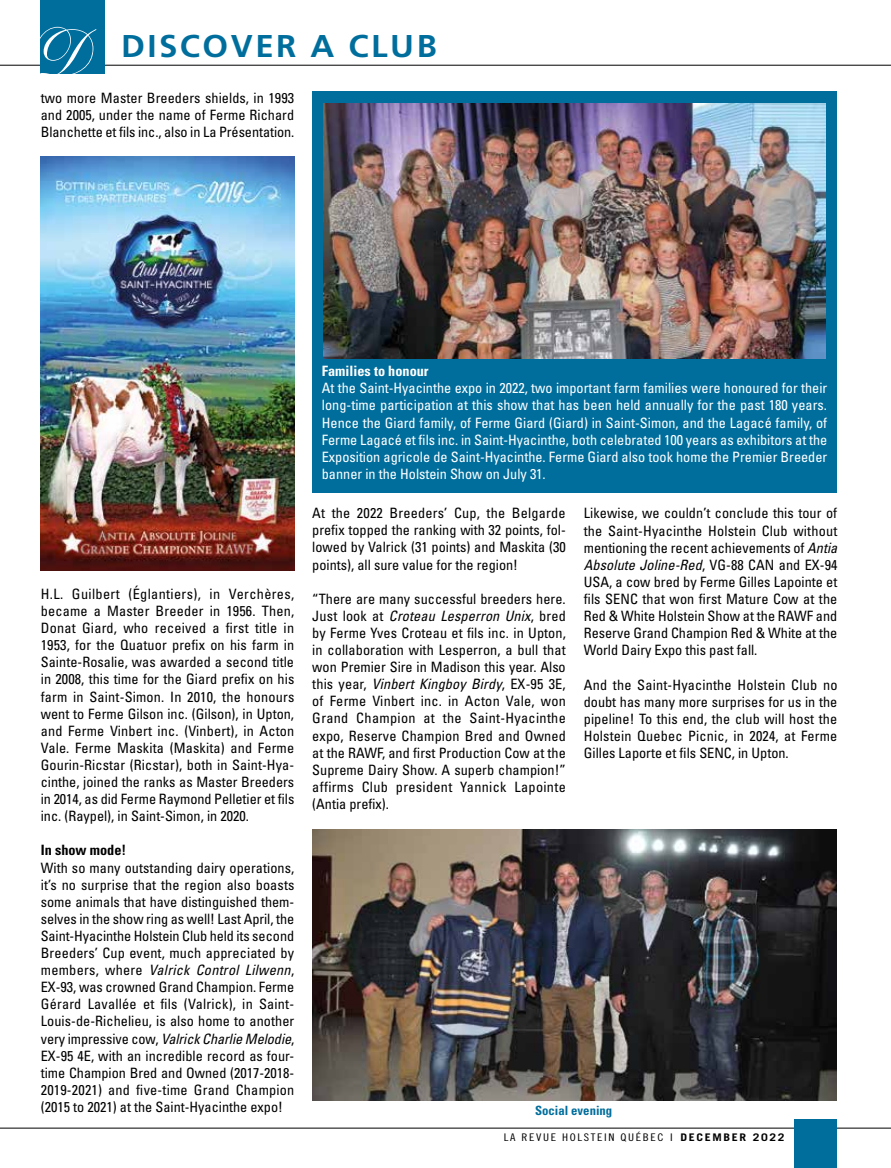
<style>
.page{position:relative;width:891px;height:1168px;background:#fff}
.page>*{position:absolute;margin:0;border:0;box-sizing:border-box;transform-origin:0 0}
.t1{font:700 31.5px "Frutiger";letter-spacing:.075em;color:#006e9d;scale:1.05 1}
.t2{font:condensed 14.25px/17.1px "Univers";color:#000;text-align:justify}
.t3{font:condensed 14.25px/17.1px "Univers";color:#fff;text-align:justify}
.t4{font:700 condensed 14.25px "Univers";color:#fff}
.t5{font:700 condensed 14.25px "Univers";color:#000}
.t6{font:700 condensed 12.75px "Univers";color:#006e9d}
.t7{font:10.5px "Trade Gothic Cond Eighteen";letter-spacing:.135em;color:#000;scale:1.15 1}
.s1{font-family:"Shelley Allegro Script";font-weight:400;font-size:67.05px;color:#fff}
.s2{font-style:italic}
.s3{font-family:"Trade Gothic"}
.s4{font-family:"Trade Gothic";font-weight:700}
</style>
<div class="page">
<hr style="left:0;top:1128px;width:891px;height:1px;background:#000">
<div style="left:794px;top:1119px;width:43px;height:49px;background:#006e9d"></div>
<hr style="left:0;top:65px;width:891px;height:1px;background:#000">
<div style="left:40px;top:0;width:65px;height:74px;background:#006e9d"></div>
<div style="left:312px;top:91px;width:525px;height:402px;background:#006e9d"></div>
<img style="left:323px;top:103px;width:503px;height:255px">
<img style="left:40px;top:156px;width:254px;height:414px">
<img style="left:312px;top:829px;width:525px;height:271px">
<h1 class="t1" style="left:22px;top:28px;width:396px"><span class="s1">D</span> DISCOVER A CLUB</h1>
<p class="t2" style="left:41px;top:89px;width:255px">two more Master Breeders shields, in 1993 and 2005, under the name of Ferme Richard Blanchette et fils inc., also in La Présentation.</p>
<p class="t2" style="left:41px;top:585px;width:255px">H.L. Guilbert (Églantiers), in Verchères, became a Master Breeder in 1956. Then, Donat Giard, who received a first title in 1953, for the Quatuor prefix on his farm in Sainte-Rosalie, was awarded a second title in 2008, this time for the Giard prefix on his farm in Saint-Simon. In 2010, the honours went to Ferme Gilson inc. (Gilson), in Upton, and Ferme Vinbert inc. (Vinbert), in Acton Vale. Ferme Maskita (Maskita) and Ferme Gourin-Ricstar (Ricstar), both in Saint-Hya&shy;cinthe, joined the ranks as Master Breeders in 2014, as did Ferme Raymond Pelletier et fils inc. (Raypel), in Saint-Simon, in 2020.</p>
<p class="t5" style="left:41px;top:841px;width:87px">In show mode!</p>
<p class="t2" style="left:41px;top:858px;width:255px">With so many outstanding dairy operations, it’s no surprise that the region also boasts some animals that have distinguished them&shy;selves in the show ring as well! Last April, the Saint-Hyacinthe Holstein Club held its second Breeders’ Cup event, much appreciated by members, where <span class="s2">Valrick Control Lilwenn</span>, EX-93, was crowned Grand Champion. Ferme Gérard Lavallée et fils (Valrick), in Saint-Louis-de-Richelieu, is also home to another very impressive cow, <span class="s2">Valrick Charlie Melodie</span>, EX-95 4E, with an incredible record as four&shy;time Champion Bred and Owned (2017-2018- 2019-2021) and five-time Grand Champion (2015 to 2021) at the Saint-Hyacinthe expo!</p>
<p class="t4" style="left:322px;top:362px;width:108px">Families to honour</p>
<p class="t3" style="left:322px;top:379px;width:507px">At the Saint-Hyacinthe expo in 2022, two important farm families were honoured for their long-time participation at this show that has been held annually for the past 180 years.<br>Hence the Giard family, of Ferme Giard (Giard) in Saint-Simon, and the Lagacé family, of Ferme Lagacé et fils inc. in Saint-Hyacinthe, both celebrated 100 years as exhibitors at the Exposition agricole de Saint-Hyacinthe. Ferme Giard also took home the Premier Breeder banner in the Holstein Show on July 31.</p>
<p class="t2" style="left:312px;top:504px;width:255px">At the 2022 Breeders’ Cup, the Belgarde prefix topped the ranking with 32 points, fol&shy;lowed by Valrick (31 points) and Maskita (30 points), all sure value for the region!</p>
<p class="t2" style="left:312px;top:590px;width:255px">“There are many successful breeders here.<br>Just look at <span class="s2">Croteau Lesperron Unix</span>, bred by Ferme Yves Croteau et fils inc. in Upton, in collaboration with Lesperron, a bull that won Premier Sire in Madison this year. Also this year, <span class="s2">Vinbert Kingboy Birdy</span>, EX-95 3E, of Ferme Vinbert inc. in Acton Vale, won Grand Champion at the Saint-Hyacinthe expo, Reserve Champion Bred and Owned at the RAWF, and first Production Cow at the Supreme Dairy Show. A superb champion!” affirms Club president Yannick Lapointe (Antia prefix).</p>
<p class="t2" style="left:584px;top:504px;width:255px">Likewise, we couldn’t conclude this tour of the Saint-Hyacinthe Holstein Club without mentioning the recent achievements of <span class="s2">Antia Absolute Joline-Red</span>, VG-88 CAN and EX-94<br>USA, a cow bred by Ferme Gilles Lapointe et fils SENC that won first Mature Cow at the Red &amp; White Holstein Show at the RAWF and Reserve Grand Champion Red &amp; White at the World Dairy Expo this past fall.</p>
<p class="t2" style="left:584px;top:675px;width:255px">And the Saint-Hyacinthe Holstein Club no doubt has many more surprises for us in the pipeline! To this end, the club will host the Holstein Quebec Picnic, in 2024, at Ferme Gilles Laporte et fils SENC, in Upton.</p>
<p class="t6" style="left:535px;top:1102px;width:79px">Social evening</p>
<p class="t7" style="left:504px;top:1131px;width:245px">LA REVUE HOLSTEIN QUÉBEC <span class="s3">I</span> <span class="s4">DECEMBER 2022</span></p>
</div>
